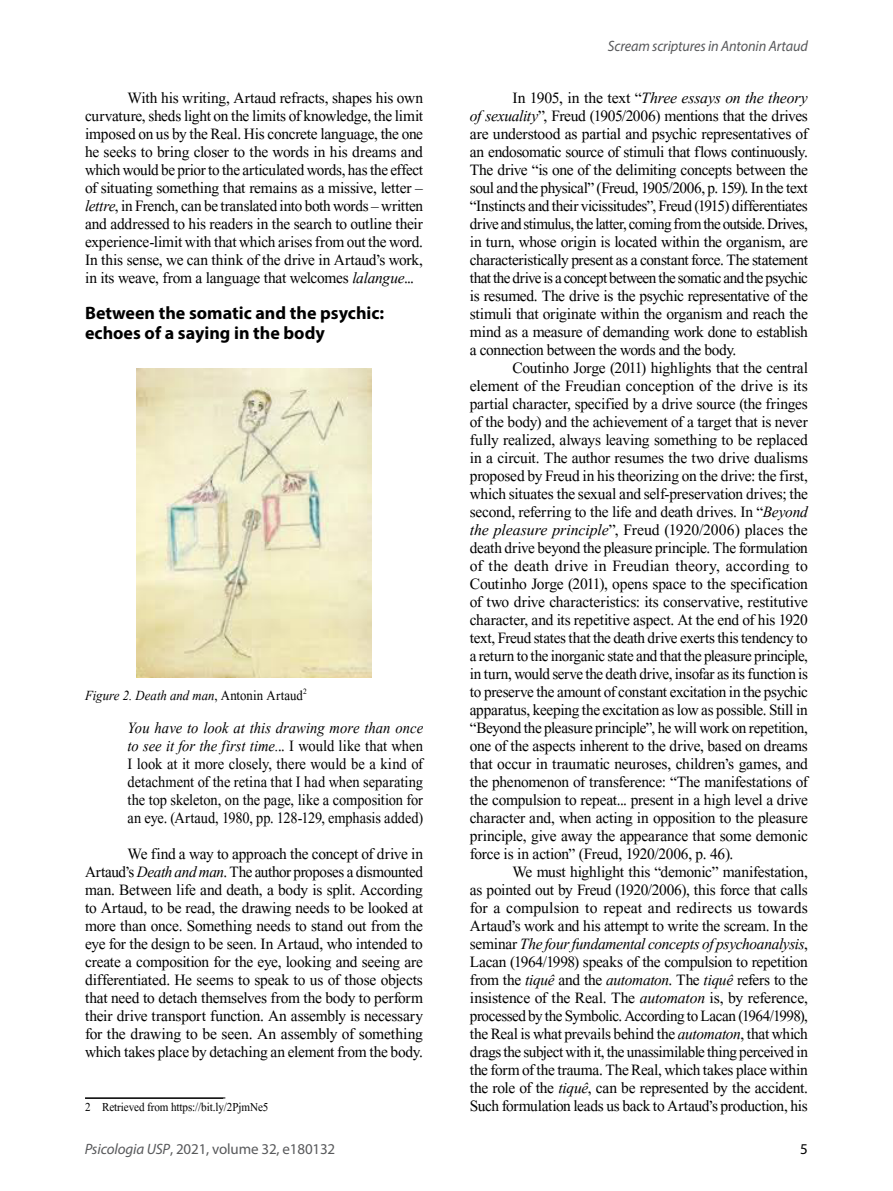
<style>
.page{position:relative;width:893px;height:1191px;background:#fff}
.page>*{position:absolute;margin:0;border:0;box-sizing:border-box;transform-origin:0 0}
.t1{font:19.5px/18px "Aparajita";letter-spacing:-.01em;color:#000;text-align:justify}
.t2{font:19.5px/18px "Aparajita";letter-spacing:-.01em;color:#000;text-align:justify;scale:.93 1}
.t3{font:700 18px/19.5px "Myriad Pro";color:#000}
.t4{font:italic 17.25px "Aparajita";letter-spacing:.005em;color:#000;scale:.92 1}
.t5{font:15px "Aparajita";letter-spacing:-.005em;color:#000;scale:.92 1}
.t6{font:15px "Myriad Pro";letter-spacing:-.01em;color:#58595b}
.t7{font:italic 15px "Myriad Pro";letter-spacing:-.01em;color:#58595b;scale:.95 1}
.t8{font:15px "Myriad Pro";color:#000}
.s1{font-style:italic}
.s2{font-style:normal}
</style>
<div class="page">
<img style="left:136px;top:369px;width:236px;height:308px">
<hr style="left:85px;top:1097px;width:140px;height:1px;background:#000">
<hr style="left:85px;top:1098px;width:138px;height:1px;background:#000">
<p class="t1" style="left:85px;top:90px;width:340px;text-indent:43px">With his writing, Artaud refracts, shapes his own curvature, sheds light on the limits of knowledge, the limit imposed on us by the Real. His concrete language, the one he seeks to bring closer to the words in his dreams and which would be prior to the articulated words, has the effect of situating something that remains as a missive, letter <span class="s1">– lettre</span>, in French, can be translated into both words <span class="s1">–</span> written and addressed to his readers in the search to outline their experience-limit with that which arises from out the word.<br>In this sense, we can think of the drive in Artaud’s work, in its weave, from a language that welcomes <span class="s1">lalangue</span>...</p>
<p class="t3" style="left:85px;top:303px;width:301px">Between the somatic and the psychic: echoes of a saying in the body</p>
<p class="t4" style="left:85px;top:684px;width:243px">Figure 2. Death and man<span class="s2">, Antonin Artaud</span><sup>2</sup></p>
<p class="t2" style="left:128px;top:720px;width:319px"><span class="s1">You have to look at this drawing more than once to see it for the first time.</span>.. I would like that when I look at it more closely, there would be a kind of detachment of the retina that I had when separating the top skeleton, on the page, like a composition for an eye. (Artaud, 1980, pp. 128-129, emphasis added)</p>
<p class="t1" style="left:85px;top:846px;width:340px;text-indent:43px">We find a way to approach the concept of drive in Artaud’s <span class="s1">Death and man</span>. The author proposes a dismounted man. Between life and death, a body is split. According to Artaud, to be read, the drawing needs to be looked at more than once. Something needs to stand out from the eye for the design to be seen. In Artaud, who intended to create a composition for the eye, looking and seeing are differentiated. He seems to speak to us of those objects that need to detach themselves from the body to perform their drive transport function. An assembly is necessary for the drawing to be seen. An assembly of something which takes place by detaching an element from the body.</p>
<p class="t5" style="left:85px;top:1098px;width:201px">2 Retrieved from https://bit.ly/2PjmNe5</p>
<p class="t6" style="left:85px;top:1139px;width:252px"><span class="s1">Psicologia USP</span>, 2021, volume 32, e180132</p>
<p class="t7" style="left:608px;top:36px;width:212px">Scream scriptures in Antonin Artaud</p>
<p class="t1" style="left:470px;top:90px;width:340px;text-indent:43px">In 1905, in the text “<span class="s1">Three essays on the theory of sexuality</span>”, Freud (1905/2006) mentions that the drives are understood as partial and psychic representatives of an endosomatic source of stimuli that flows continuously.<br>The drive “is one of the delimiting concepts between the soul and the physical” (Freud, 1905/2006, p. 159). In the text “Instincts and their vicissitudes”, Freud (1915) differentiates drive and stimulus, the latter, coming from the outside. Drives, in turn, whose origin is located within the organism, are characteristically present as a constant force. The statement that the drive is a concept between the somatic and the psychic is resumed. The drive is the psychic representative of the stimuli that originate within the organism and reach the mind as a measure of demanding work done to establish a connection between the words and the body.</p>
<p class="t1" style="left:470px;top:360px;width:340px;text-indent:43px">Coutinho Jorge (2011) highlights that the central element of the Freudian conception of the drive is its partial character, specified by a drive source (the fringes of the body) and the achievement of a target that is never fully realized, always leaving something to be replaced in a circuit. The author resumes the two drive dualisms proposed by Freud in his theorizing on the drive: thefirst, which situates the sexual and self-preservation drives; the second, referring to the life and death drives. In “<span class="s1">Beyond the pleasure principle</span>”, Freud (1920/2006) places the death drive beyond the pleasure principle. Theformulation of the death drive in Freudian theory, according to Coutinho Jorge (2011), opens space to the specification of two drive characteristics: its conservative, restitutive character, and its repetitive aspect. At the end of his 1920 text, Freud states that the death drive exerts this tendency to a return to the inorganic state and that the pleasure principle, in turn, would serve the death drive, insofar as its function is to preserve the amount of constant excitation in the psychic apparatus, keeping the excitation as low as possible. Still in “Beyond the pleasure principle”, he will work on repetition, one of the aspects inherent to the drive, based on dreams that occur in traumatic neuroses, children’s games, and the phenomenon of transference: “The manifestations of the compulsion to repeat... present in a high level a drive character and, when acting in opposition to the pleasure principle, give away the appearance that some demonic force is in action” (Freud, 1920/2006, p. 46).</p>
<p class="t1" style="left:470px;top:864px;width:340px;text-indent:43px">We must highlight this “demonic” manifestation, as pointed out by Freud (1920/2006), this force that calls for a compulsion to repeat and redirects us towards Artaud’s work and his attempt to write the scream. In the seminar <span class="s1">The four fundamental concepts of psychoanalysis</span>, Lacan (1964/1998) speaks of the compulsion to repetition from the <span class="s1">tiquê</span> and the <span class="s1">automaton</span>. The <span class="s1">tiquê</span> refers to the insistence of the Real. The <span class="s1">automaton</span> is, by reference, processed by the Symbolic. According to Lacan (1964/1998), the Real is what prevails behind the <span class="s1">automaton</span>, that which drags the subject with it, the unassimilable thing perceived in the form of the trauma. The Real, which takes place within the role of the <span class="s1">tiquê</span>, can be represented by the accident.<br>Such formulation leads us back to Artaud’s production, his</p>
<p class="t8" style="left:800px;top:1139px;width:9px">5</p>
</div>
